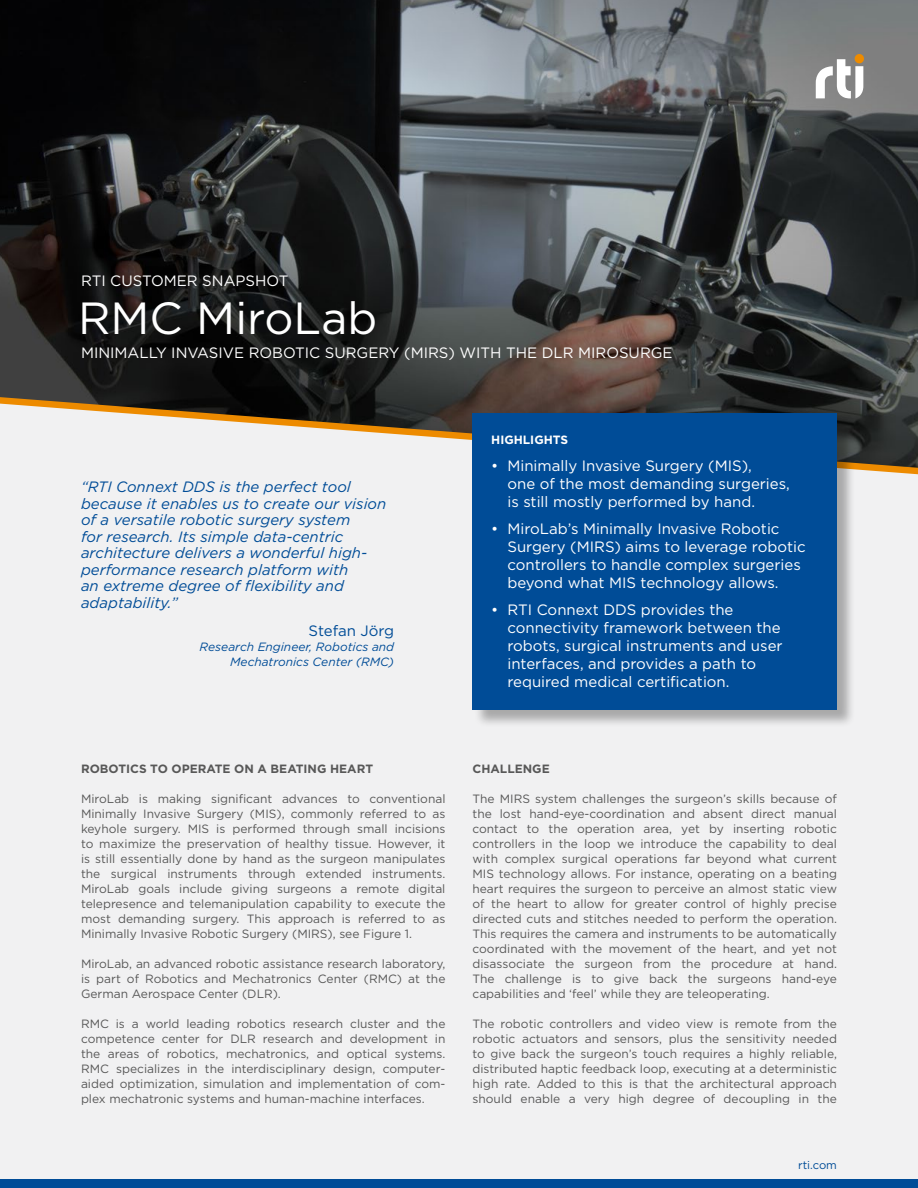
<style>
.page{position:relative;width:918px;height:1188px;background:#f1f1f2}
.page>*{position:absolute;margin:0;border:0;box-sizing:border-box;transform-origin:0 0}
.t1{font:45px "Gotham";color:#fff}
.t2{font:15px/18px "Gotham";color:#fff}
.t3{font:italic 15px/16.5px "Gotham";color:#004c97}
.t4{font:15px "Gotham";color:#004c97}
.t5{font:12px/15px "Gotham";color:#585858;text-align:justify}
.t6{font:italic 12px/15px "Gotham";color:#004c97;text-align:right}
.t7{font:700 12px "Gotham";color:#585858}
.t8{font:700 12px "Gotham";color:#fff}
.t9{font:11.25px "Gotham";color:#004c97}
</style>
<div class="page">
<img style="left:0;top:0;width:918px;height:395px">
<div style="left:0;top:1179px;width:918px;height:9px;background:#004c97"></div>
<svg style="left:0;top:395px;width:918px;height:80px"></svg>
<div style="left:473px;top:413px;width:382px;height:315px;background:#000;opacity:.3"></div>
<div style="left:472px;top:413px;width:365px;height:297px;background:#004c97"></div>
<svg style="left:816px;top:59px;width:47px;height:39px"></svg>
<div style="left:855px;top:54px;width:9px;height:9px;background:#ed8b00;border-radius:50%"></div>
<p class="t2" style="left:81px;top:272px;width:209px">RTI CUSTOMER SNAPSHOT</p>
<h1 class="t1" style="left:78px;top:290px;width:301px">RMC MiroLab</h1>
<p class="t2" style="left:81px;top:344px;width:593px">MINIMALLY INVASIVE ROBOTIC SURGERY (MIRS) WITH THE DLR MIROSURGE</p>
<p class="t3" style="left:81px;top:478px;width:307px">“RTI Connext DDS is the perfect tool because it enables us to create our vision of a versatile robotic surgery system<br>for research. Its simple data-centric architecture delivers a wonderful high&shy;performance research platform with<br>an extreme degree of flexibility and adaptability.”</p>
<p class="t4" style="left:309px;top:621px;width:87px">Stefan Jörg</p>
<p class="t6" style="left:200px;top:639px;width:196px">Research Engineer, Robotics and<br>Mechatronics Center (RMC)</p>
<p class="t8" style="left:491px;top:432px;width:78px">HIGHLIGHTS</p>
<p class="t2" style="left:507px;top:456px;width:284px;text-indent:-16px">• Minimally Invasive Surgery (MIS),<br>one of the most demanding surgeries, is still mostly performed by hand.</p>
<p class="t2" style="left:507px;top:519px;width:300px;text-indent:-16px">• MiroLab’s Minimally Invasive Robotic Surgery (MIRS) aims to leverage robotic controllers to handle complex surgeries beyond what MIS technology allows.</p>
<p class="t2" style="left:507px;top:600px;width:277px;text-indent:-16px">• RTI Connext DDS provides the connectivity framework between the robots, surgical instruments and user interfaces, and provides a path to required medical certification.</p>
<p class="t7" style="left:81px;top:761px;width:294px">ROBOTICS TO OPERATE ON A BEATING HEART</p>
<p class="t5" style="left:81px;top:791px;width:366px">MiroLab is making significant advances to conventional Minimally Invasive Surgery (MIS), commonly referred to as keyhole surgery. MIS is performed through small incisions to maximize the preservation of healthy tissue. However, it is still essentially done by hand as the surgeon manipulates the surgical instruments through extended instruments.<br>MiroLab goals include giving surgeons a remote digital telepresence and telemanipulation capability to execute the most demanding surgery. This approach is referred to as Minimally Invasive Robotic Surgery (MIRS), see Figure 1.</p>
<p class="t5" style="left:81px;top:956px;width:366px">MiroLab, an advanced robotic assistance research laboratory, is part of Robotics and Mechatronics Center (RMC) at the German Aerospace Center (DLR).</p>
<p class="t5" style="left:81px;top:1016px;width:366px">RMC is a world leading robotics research cluster and the competence center for DLR research and development in the areas of robotics, mechatronics, and optical systems.<br>RMC specializes in the interdisciplinary design, computer&shy;aided optimization, simulation and implementation of com&shy;plex mechatronic systems and human-machine interfaces.</p>
<p class="t7" style="left:472px;top:761px;width:79px">CHALLENGE</p>
<p class="t5" style="left:472px;top:791px;width:366px">The MIRS system challenges the surgeon’s skills because of the lost hand-eye-coordination and absent direct manual contact to the operation area, yet by inserting robotic controllers in the loop we introduce the capability to deal with complex surgical operations far beyond what current MIS technology allows. For instance, operating on a beating heart requires the surgeon to perceive an almost static view of the heart to allow for greater control of highly precise directed cuts and stitches needed to perform the operation.<br>This requires the camera and instruments to be automatically coordinated with the movement of the heart, and yet not disassociate the surgeon from the procedure at hand.<br>The challenge is to give back the surgeons hand-eye capabilities and ‘feel’ while they are teleoperating.</p>
<p class="t5" style="left:472px;top:1016px;width:366px">The robotic controllers and video view is remote from the robotic actuators and sensors, plus the sensitivity needed to give back the surgeon’s touch requires a highly reliable, distributed haptic feedback loop, executing at a deterministic high rate. Added to this is that the architectural approach should enable a very high degree of decoupling in the</p>
<p class="t9" style="left:798px;top:1158px;width:40px">rti.com</p>
</div>
